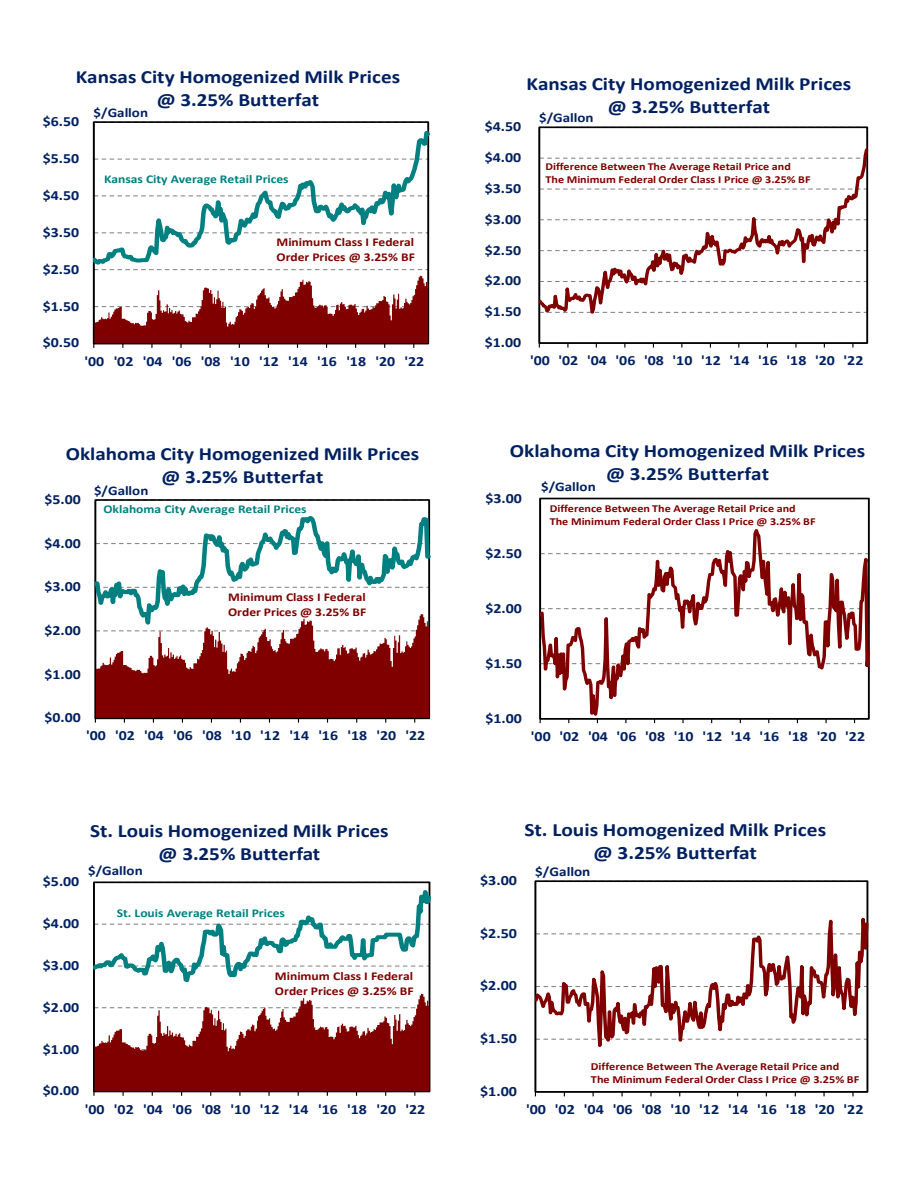
<style>
.page{position:relative;width:918px;height:1188px;background:#fff}
.page>*{position:absolute;margin:0;border:0;box-sizing:border-box;transform-origin:0 0}
.t1{font:700 18.9px/23.1px "Calibri";color:#002060;text-align:center;scale:1.14 1}
.t2{font:700 18.75px/22.8px "Calibri";color:#002060;text-align:center;scale:1.13 1}
.t3{font:700 18.6px/22.8px "Calibri";color:#002060;text-align:center;scale:1.13 1}
.t4{font:700 18.6px/22.8px "Calibri";color:#002060;text-align:center;scale:1.14 1}
.t5{font:700 14.1px "Calibri";letter-spacing:.005em;color:#002060;scale:1.14 1}
.t6{font:700 14.1px "Calibri";letter-spacing:.005em;color:#002060;scale:1.13 1}
.t7{font:700 13.95px "Calibri";letter-spacing:.005em;color:#002060;scale:1.13 1}
.t8{font:700 13.95px "Calibri";letter-spacing:.005em;color:#002060;scale:1.14 1}
.t9{font:700 13.35px "Calibri";color:#002060;scale:1.14 1}
.t10{font:700 13.2px "Calibri";color:#002060;scale:1.13 1}
.t11{font:700 13.2px "Calibri";color:#002060;scale:1.14 1}
.t12{font:700 12px/14.7px "Calibri";color:#800000;scale:1.13 1}
.t13{font:700 12px "Calibri";color:#008080;scale:1.13 1}
.t14{font:700 10.8px/13.2px "Calibri";color:#800000;scale:1.14 1}
.t15{font:700 10.65px/13px "Calibri";color:#800000;scale:1.14 1}
</style>
<div class="page">
<svg style="left:95px;top:663px;width:334px;height:60px;background:#861313"></svg>
<svg style="left:95px;top:500px;width:335px;height:163px"></svg>
<svg style="left:540px;top:499px;width:330px;height:221px"></svg>
<svg style="left:96px;top:269px;width:330px;height:1px"></svg>
<hr style="left:93px;top:122px;width:1px;height:222px;background:#000">
<svg style="left:93px;top:276px;width:335px;height:72px"></svg>
<svg style="left:94px;top:124px;width:335px;height:145px"></svg>
<div style="left:538px;top:126px;width:330px;height:218px;border:2px solid #000"></div>
<hr style="left:539px;top:127px;width:1px;height:216px;background:#000">
<hr style="left:539px;top:343px;width:328px;height:1px;background:#000">
<svg style="left:539px;top:146px;width:329px;height:183px"></svg>
<svg style="left:93px;top:882px;width:337px;height:214px"></svg>
<svg style="left:535px;top:881px;width:334px;height:212px"></svg>
<p class="t3" style="left:76px;top:65px;width:289px">Kansas City Homogenized Milk Prices @ 3.25% Butterfat</p>
<p class="t10" style="left:94px;top:104px;width:50px">$/Gallon</p>
<p class="t7" style="left:43px;top:112px;width:34px">$6.50</p>
<p class="t7" style="left:43px;top:148px;width:34px">$5.50</p>
<p class="t7" style="left:43px;top:185px;width:34px">$4.50</p>
<p class="t7" style="left:43px;top:222px;width:34px">$3.50</p>
<p class="t7" style="left:43px;top:259px;width:34px">$2.50</p>
<p class="t7" style="left:43px;top:296px;width:34px">$1.50</p>
<p class="t7" style="left:43px;top:333px;width:34px">$0.50</p>
<p class="t13" style="left:104px;top:171px;width:165px">Kansas City Average Retail Prices</p>
<p class="t12" style="left:276px;top:234px;width:124px">Minimum Class I Federal<br>Order Prices @ 3.25% BF</p>
<p class="t7" style="left:85px;top:351px;width:302px">'00 '02 '04 '06 '08 '10 '12 '14 '16 '18 '20 '22</p>
<p class="t3" style="left:66px;top:442px;width:314px">Oklahoma City Homogenized Milk Prices @ 3.25% Butterfat</p>
<p class="t10" style="left:94px;top:481px;width:50px">$/Gallon</p>
<p class="t13" style="left:103px;top:501px;width:181px">Oklahoma City Average Retail Prices</p>
<p class="t7" style="left:45px;top:489px;width:33px">$5.00</p>
<p class="t7" style="left:45px;top:533px;width:33px">$4.00</p>
<p class="t7" style="left:45px;top:577px;width:33px">$3.00</p>
<p class="t7" style="left:45px;top:620px;width:33px">$2.00</p>
<p class="t7" style="left:45px;top:664px;width:33px">$1.00</p>
<p class="t7" style="left:45px;top:708px;width:33px">$0.00</p>
<p class="t12" style="left:228px;top:589px;width:124px">Minimum Class I Federal<br>Order Prices @ 3.25% BF</p>
<p class="t7" style="left:86px;top:726px;width:302px">'00 '02 '04 '06 '08 '10 '12 '14 '16 '18 '20 '22</p>
<p class="t6" style="left:43px;top:872px;width:34px">$5.00</p>
<p class="t6" style="left:43px;top:913px;width:34px">$4.00</p>
<p class="t2" style="left:90px;top:820px;width:266px">St. Louis Homogenized Milk Prices @ 3.25% Butterfat</p>
<p class="t10" style="left:88px;top:861px;width:50px">$/Gallon</p>
<p class="t13" style="left:117px;top:905px;width:150px">St. Louis Average Retail Prices</p>
<p class="t6" style="left:43px;top:955px;width:34px">$3.00</p>
<p class="t6" style="left:43px;top:997px;width:34px">$2.00</p>
<p class="t6" style="left:43px;top:1039px;width:34px">$1.00</p>
<p class="t6" style="left:43px;top:1081px;width:34px">$0.00</p>
<p class="t12" style="left:275px;top:968px;width:124px">Minimum Class I Federal<br>Order Prices @ 3.25% BF</p>
<p class="t6" style="left:85px;top:1099px;width:303px">'00 '02 '04 '06 '08 '10 '12 '14 '16 '18 '20 '22</p>
<p class="t4" style="left:526px;top:72px;width:286px">Kansas City Homogenized Milk Prices @ 3.25% Butterfat</p>
<p class="t11" style="left:539px;top:108px;width:49px">$/Gallon</p>
<p class="t15" style="left:546px;top:160px;width:234px">Difference Between The Average Retail Price and<br>The Minimum Federal Order Class I Price @ 3.25% BF</p>
<p class="t8" style="left:485px;top:117px;width:33px">$4.50</p>
<p class="t8" style="left:485px;top:148px;width:33px">$4.00</p>
<p class="t8" style="left:485px;top:178px;width:33px">$3.50</p>
<p class="t8" style="left:485px;top:209px;width:33px">$3.00</p>
<p class="t8" style="left:485px;top:240px;width:33px">$2.50</p>
<p class="t8" style="left:485px;top:271px;width:33px">$2.00</p>
<p class="t8" style="left:485px;top:302px;width:33px">$1.50</p>
<p class="t8" style="left:485px;top:333px;width:33px">$1.00</p>
<p class="t8" style="left:530px;top:351px;width:294px">'00 '02 '04 '06 '08 '10 '12 '14 '16 '18 '20 '22</p>
<p class="t4" style="left:510px;top:439px;width:313px">Oklahoma City Homogenized Milk Prices @ 3.25% Butterfat</p>
<p class="t11" style="left:541px;top:477px;width:49px">$/Gallon</p>
<p class="t15" style="left:550px;top:502px;width:235px">Difference Between The Average Retail Price and<br>The Minimum Federal Order Class I Price @ 3.25% BF</p>
<p class="t5" style="left:486px;top:488px;width:33px">$3.00</p>
<p class="t5" style="left:486px;top:543px;width:33px">$2.50</p>
<p class="t5" style="left:486px;top:598px;width:33px">$2.00</p>
<p class="t5" style="left:486px;top:653px;width:33px">$1.50</p>
<p class="t5" style="left:486px;top:708px;width:33px">$1.00</p>
<p class="t5" style="left:531px;top:726px;width:295px">'00 '02 '04 '06 '08 '10 '12 '14 '16 '18 '20 '22</p>
<p class="t5" style="left:480px;top:870px;width:34px">$3.00</p>
<p class="t1" style="left:524px;top:818px;width:266px">St. Louis Homogenized Milk Prices @ 3.25% Butterfat</p>
<p class="t9" style="left:535px;top:862px;width:50px">$/Gallon</p>
<p class="t5" style="left:480px;top:923px;width:34px">$2.50</p>
<p class="t5" style="left:480px;top:976px;width:34px">$2.00</p>
<p class="t5" style="left:480px;top:1029px;width:34px">$1.50</p>
<p class="t5" style="left:480px;top:1081px;width:34px">$1.00</p>
<p class="t14" style="left:591px;top:1059px;width:237px">Difference Between The Average Retail Price and<br>The Minimum Federal Order Class I Price @ 3.25% BF</p>
<p class="t5" style="left:526px;top:1100px;width:298px">'00 '02 '04 '06 '08 '10 '12 '14 '16 '18 '20 '22</p>
</div>
